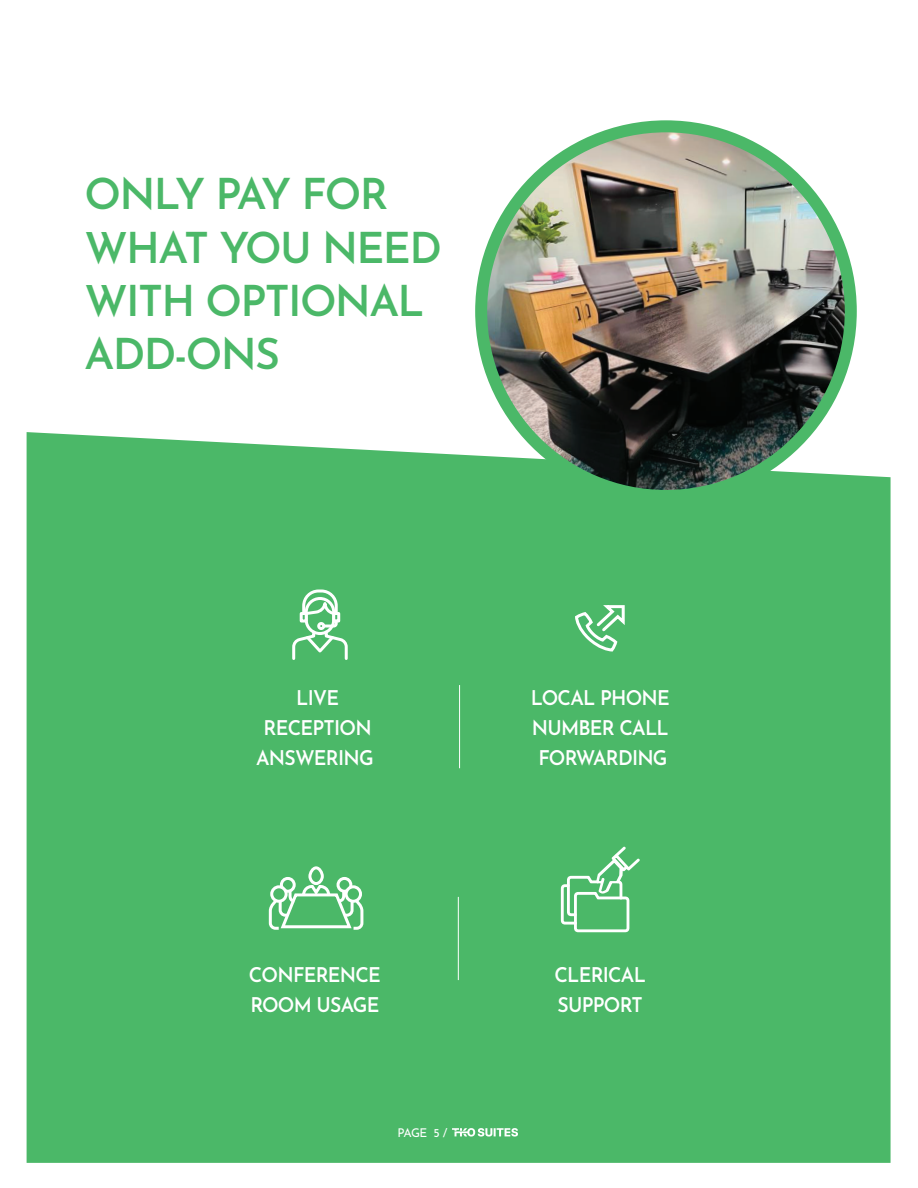
<style>
.page{position:relative;width:918px;height:1188px;background:#fff}
.page>*{position:absolute;margin:0;border:0;box-sizing:border-box;transform-origin:0 0}
.t1{font:100 42.75px/53.4px "Josefin Sans";letter-spacing:-.04em;color:#4bb868}
.t2{font:100 20.4px/30px "Josefin Sans";letter-spacing:-.04em;color:#fff;scale:.95 1}
.t3{font:100 12px "Josefin Sans";color:#fff}
</style>
<div class="page">
<div style="left:27px;top:432px;width:864px;height:731px;background:#4bb868"></div>
<svg style="left:452px;top:1128px;width:66px;height:9px"></svg>
<img style="left:481px;top:126px;width:370px;height:365px">
<img style="left:481px;top:126px;width:370px;height:370px;border-radius:185px">
<div style="left:475px;top:120px;width:382px;height:382px;border:12px solid #4bb868;border-radius:50%"></div>
<svg style="left:310px;top:868px;width:12px;height:16px"></svg>
<div style="left:308px;top:866px;width:16px;height:19px;border:3px solid #fff;border-radius:50%"></div>
<div style="left:280px;top:877px;width:16px;height:16px;border:3px solid #fff;border-radius:50%"></div>
<div style="left:337px;top:877px;width:15px;height:16px;border:3px solid #fff;border-radius:50%"></div>
<svg style="left:267px;top:882px;width:98px;height:49px"></svg>
<svg style="left:560px;top:845px;width:81px;height:103px"></svg>
<hr style="left:459px;top:685px;width:1px;height:83px;background:#fff">
<svg style="left:573px;top:604px;width:53px;height:49px"></svg>
<svg style="left:291px;top:585px;width:58px;height:77px"></svg>
<hr style="left:458px;top:897px;width:1px;height:83px;background:#fff">
<h1 class="t1" style="left:85px;top:164px;width:359px">ONLY PAY FOR<br>WHAT YOU NEED<br>WITH OPTIONAL<br>ADD-ONS</h1>
<p class="t2" style="left:256px;top:681px;width:125px;text-align:center">LIVE<br>RECEPTION<br>ANSWERING</p>
<p class="t2" style="left:531px;top:681px;width:148px;text-align:center">LOCAL PHONE<br>NUMBER CALL<br>FORWARDING</p>
<p class="t2" style="left:249px;top:958px;width:141px">CONFERENCE<br>ROOM USAGE</p>
<p class="t2" style="left:555px;top:958px;width:98px">CLERICAL<br>SUPPORT</p>
<p class="t3" style="left:398px;top:1124px;width:51px">PAGE 5 /</p>
</div>
